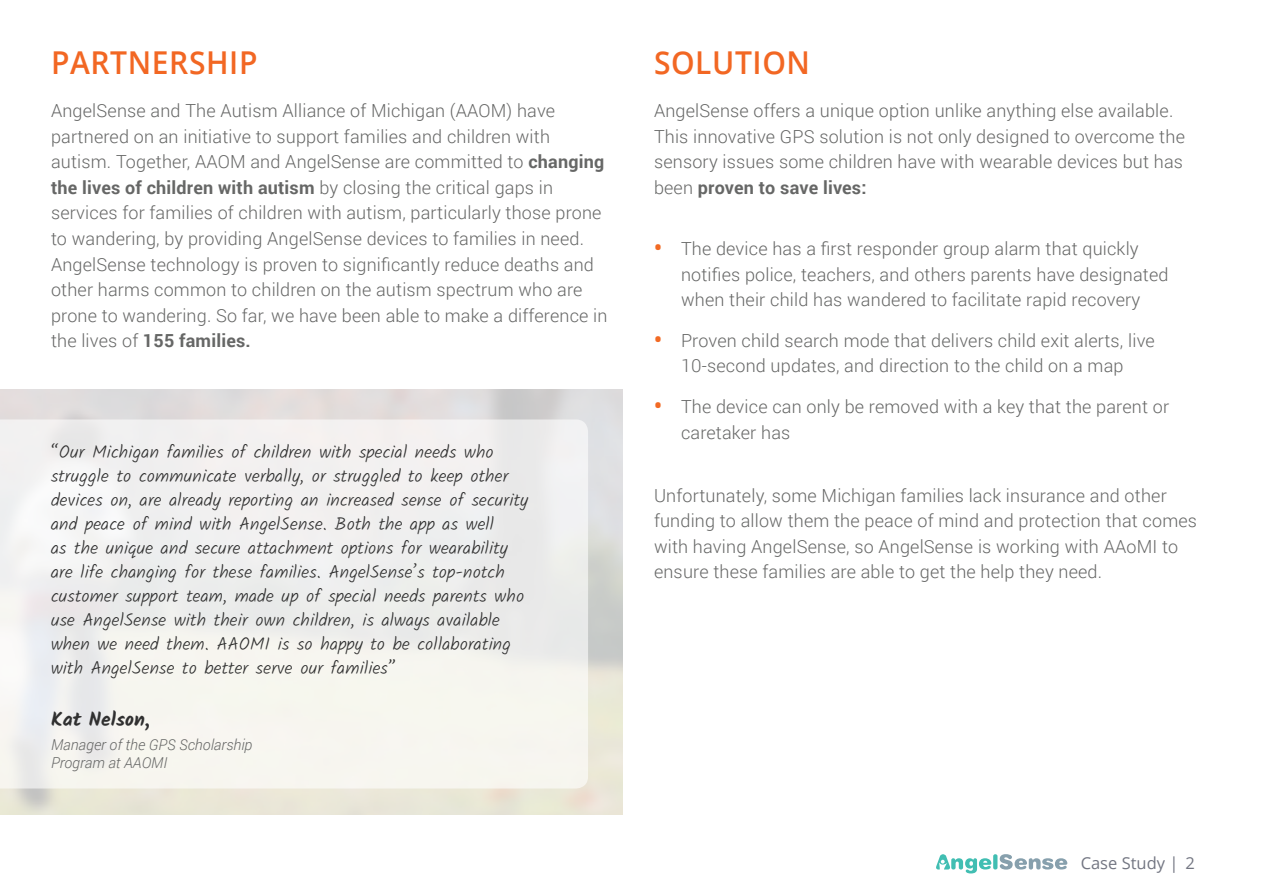
<style>
.page{position:relative;width:1263px;height:893px;background:#fff}
.page>*{position:absolute;margin:0;border:0;box-sizing:border-box;transform-origin:0 0}
.t1{font:600 31.5px "Open Sans";letter-spacing:.02em;color:#f26723;scale:.95 1}
.t2{font:700 19.5px "Kalam";color:#303030}
.t3{font:300 18px/25.5px "Roboto";letter-spacing:.01em;color:#666766}
.t4{font:300 18px/24px "Kalam";letter-spacing:.01em;color:#303030}
.t5{font:16.5px "Open Sans";color:#737682}
.t6{font:italic 300 15px/18px "Roboto";color:#666766}
.s1{font-weight:700}
.s2{font-weight:900;font-size:21px;color:#f26a24}
</style>
<div class="page">
<svg style="left:993px;top:854px;width:4px;height:15px"></svg>
<svg style="left:1000px;top:854px;width:67px;height:16px"></svg>
<svg style="left:936px;top:854px;width:55px;height:19px"></svg>
<svg style="left:0;top:419px;width:588px;height:369px;fill:#f2f1ef"></svg>
<h1 class="t1" style="left:51px;top:41px;width:219px">PARTNERSHIP</h1>
<p class="t3" style="left:51px;top:98px;width:558px">AngelSense and The Autism Alliance of Michigan (AAOM) have partnered on an initiative to support families and children with autism. Together, AAOM and AngelSense are committed to <span class="s1">changing the lives of children with autism</span> by closing the critical gaps in services for families of children with autism, particularly those prone to wandering, by providing AngelSense devices to families in need.<br>AngelSense technology is proven to significantly reduce deaths and other harms common to children on the autism spectrum who are prone to wandering. So far, we have been able to make a difference in the lives of <span class="s1">155 families.</span></p>
<p class="t4" style="left:51px;top:441px;width:479px">“Our Michigan families of children with special needs who struggle to communicate verbally, or struggled to keep other devices on, are already reporting an increased sense of security and peace of mind with AngelSense. Both the app as well<br>as the unique and secure attachment options for wearability are life changing for these families. AngelSense’s top-notch customer support team, made up of special needs parents who use AngelSense with their own children, is always available when we need them. AAOMI is so happy to be collaborating with AngelSense to better serve our families”</p>
<p class="t2" style="left:51px;top:708px;width:100px">Kat Nelson,</p>
<p class="t6" style="left:51px;top:735px;width:203px">Manager of the GPS Scholarship<br>Program at AAOMI</p>
<h1 class="t1" style="left:654px;top:41px;width:166px">SOLUTION</h1>
<p class="t3" style="left:654px;top:98px;width:532px">AngelSense offers a unique option unlike anything else available.<br>This innovative GPS solution is not only designed to overcome the sensory issues some children have with wearable devices but has been <span class="s1">proven to save lives:</span></p>
<p class="t3" style="left:681px;top:236px;width:489px;text-indent:-27px"><span class="s2">•</span> The device has a first responder group alarm that quickly notifies police, teachers, and others parents have designated when their child has wandered to facilitate rapid recovery</p>
<p class="t3" style="left:654px;top:327px;width:502px;text-align:center"><span class="s2">•</span> Proven child search mode that delivers child exit alerts, live<br>10‑second updates, and direction to the child on a map</p>
<p class="t3" style="left:681px;top:393px;width:490px;text-indent:-27px"><span class="s2">•</span> The device can only be removed with a key that the parent or caretaker has</p>
<p class="t3" style="left:654px;top:482px;width:545px">Unfortunately, some Michigan families lack insurance and other funding to allow them the peace of mind and protection that comes with having AngelSense, so AngelSense is working with AAoMI to ensure these families are able to get the help they need.</p>
<p class="t5" style="left:1081px;top:852px;width:116px">Case Study | 2</p>
</div>
